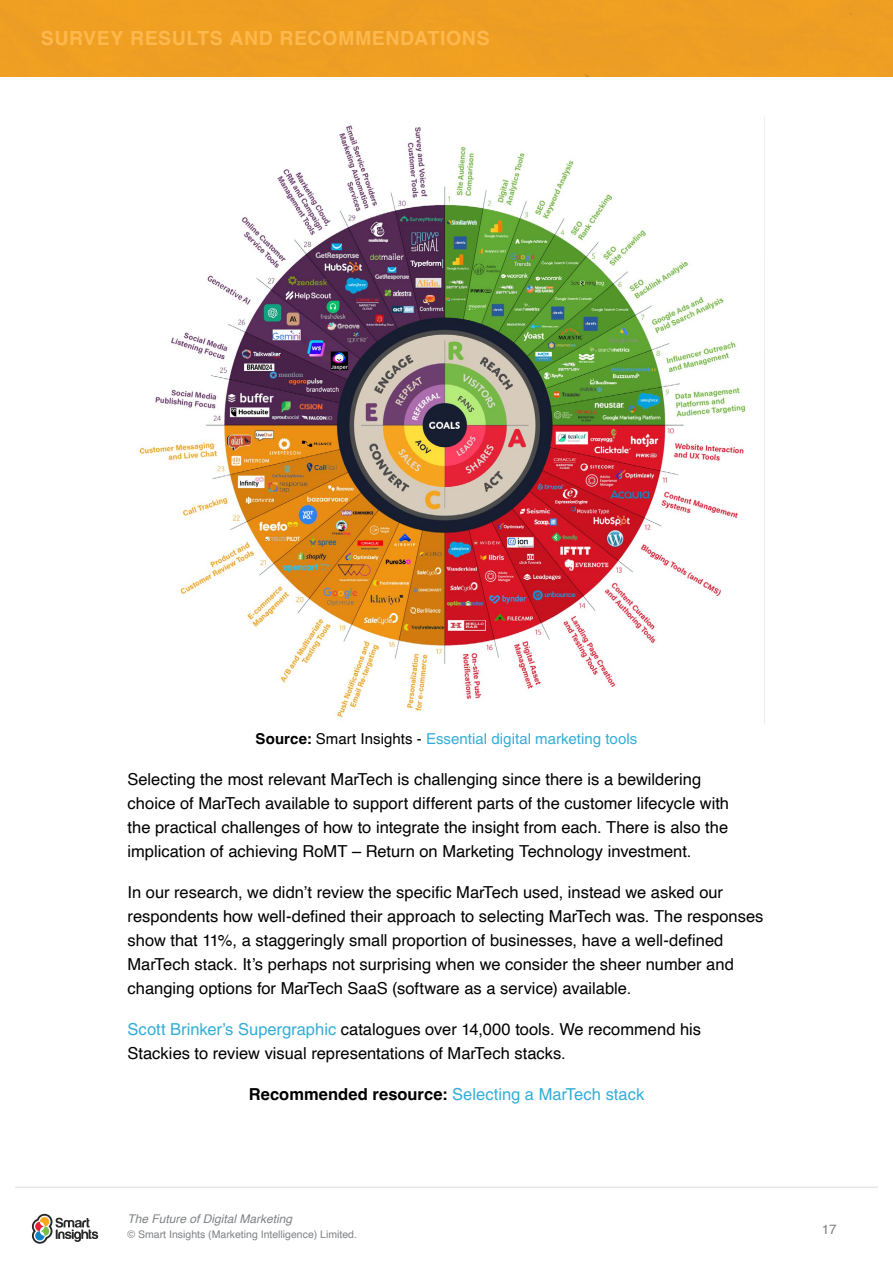
<style>
.page{position:relative;width:893px;height:1263px;background:#fff}
.page>*{position:absolute;margin:0;border:0;box-sizing:border-box;transform-origin:0 0}
.t1{font:700 19.5px "Helvetica";letter-spacing:.03em;color:#ffb84d}
.t2{font:16.5px/24px "Helvetica";color:#000}
.t3{font:16.5px "Helvetica LT Std";color:#33add6}
.t4{font:15px "Helvetica LT Std";letter-spacing:.005em;color:#33add6}
.t5{font:13.5px "Helvetica";color:#808285}
.t6{font:italic 12px "Helvetica";color:#808285}
.t7{font:10.5px "Helvetica";color:#808285}
.s1{font-family:"Helvetica";font-weight:700;color:#000}
.s2{font-family:"Helvetica";color:#000}
.s3{font-family:"Helvetica LT Std";color:#33add6}
</style>
<div class="page">
<hr style="left:15px;top:1186px;width:863px;height:2px;background:#e6e7e8">
<svg style="left:32px;top:1214px;width:66px;height:30px"></svg>
<div style="left:0;top:0;width:893px;height:77px;background:#ee9e22"></div>
<img style="left:138px;top:117px;width:627px;height:607px">
<p class="t1" style="left:41px;top:26px;width:450px">SURVEY RESULTS AND RECOMMENDATIONS</p>
<p class="t4" style="left:256px;top:730px;width:383px"><span class="s1">Source:</span> <span class="s2">Smart Insights -</span> Essential digital marketing tools</p>
<p class="t2" style="left:128px;top:768px;width:603px">Selecting the most relevant MarTech is challenging since there is a bewildering choice of MarTech available to support different parts of the customer lifecycle with the practical challenges of how to integrate the insight from each. There is also the implication of achieving RoMT – Return on Marketing Technology investment.</p>
<p class="t2" style="left:128px;top:881px;width:637px">In our research, we didn’t review the specific MarTech used, instead we asked our respondents how well-defined their approach to selecting MarTech was. The responses show that 11%, a staggeringly small proportion of businesses, have a well-defined MarTech stack. It’s perhaps not surprising when we consider the sheer number and changing options for MarTech SaaS (software as a service) available.</p>
<p class="t2" style="left:128px;top:1018px;width:575px"><span class="s3">Scott Brinker’s Supergraphic</span> catalogues over 14,000 tools. We recommend his<br>Stackies to review visual representations of MarTech stacks.</p>
<p class="t3" style="left:249px;top:1085px;width:397px"><span class="s1">Recommended resource:</span> Selecting a MarTech stack</p>
<p class="t6" style="left:128px;top:1209px;width:166px">The Future of Digital Marketing</p>
<p class="t7" style="left:128px;top:1226px;width:231px">© Smart Insights (Marketing Intelligence) Limited.</p>
<p class="t5" style="left:822px;top:1219px;width:17px">17</p>
</div>
